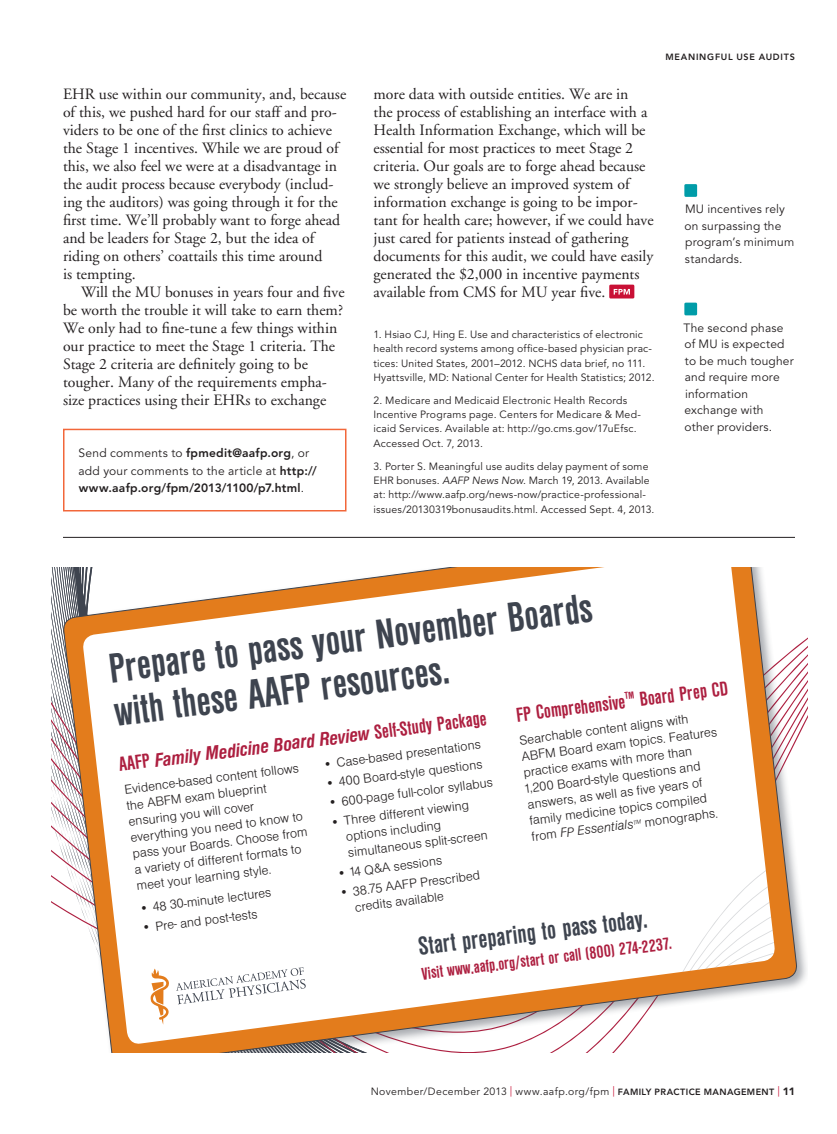
<style>
.page{position:relative;width:837px;height:1134px;background:#fff}
.page>*{position:absolute;margin:0;border:0;box-sizing:border-box;transform-origin:0 0}
.t1{font:700 condensed 43.5px/43.8px "Nimbus San D";color:#3e444f}
.t2{font:700 condensed 27px "Nimbus San D";color:#3e444f}
.t3{font:700 condensed 21px "Nimbus San D";color:#ad1f40}
.t4{font:italic 700 condensed 20.1px "Nimbus San D";color:#ad1f40}
.t5{font:700 condensed 18px "Nimbus San D";color:#ad1f40}
.body{font:15.75px/18px "Adobe Garamond";color:#231f20}
.body_no_indent{font:15.75px/18px "Adobe Garamond";color:#231f20}
.t6{font:13.5px/16.2px "Nimbus San D Ligh";color:#231f20}
.speed_bar_body_right{font:12px/16.5px "Avenir LT Std";letter-spacing:.015em;color:#231f20}
.sidebar_body{font:800 12px/17.2px "Avenir LT Std";letter-spacing:.02em;color:#231f20}
.refs{font:10.5px/14.2px "Avenir LT Std";letter-spacing:.015em;color:#231f20}
.refs-2{font:10.5px "Avenir LT Std";letter-spacing:.04em;color:#231f20}
.turnslug{font:800 9px "Avenir LT Std";letter-spacing:.085em;color:#231f20}
.s1{font-weight:400}
.s2{font-style:italic}
.s3{font-style:normal;font-size:21px}
.s4{font-family:"Nimbus San D Ligh Ital"}
.s5{font-family:"Adobe Garamond";color:#c91035}
.s6{font-weight:800;font-size:9px}
.s7{font-weight:900}
</style>
<div class="page">
<div style="left:609px;top:285px;width:25px;height:13px;background:#c91035;border-radius:2px"></div>
<svg style="left:614px;top:289px;width:16px;height:6px"></svg>
<div style="left:684px;top:184px;width:13px;height:13px;background:#009ca8;border-radius:2px"></div>
<div style="left:684px;top:303px;width:13px;height:12px;background:#009ca8;border-radius:2px"></div>
<div style="left:63px;top:429px;width:283px;height:83px;border:2px solid #f2673a"></div>
<hr style="left:63px;top:537px;width:732px;height:1px;background:#231f20">
<svg style="left:338px;top:645px;width:460px;height:408px"></svg>
<svg style="left:338px;top:567px;width:438px;height:478px"></svg>
<svg style="left:509px;top:862px;width:267px;height:139px"></svg>
<svg style="left:52px;top:567px;width:286px;height:486px"></svg>
<p class="body_no_indent" style="left:63px;top:85px;width:285px">EHR use within our community, and, because of this, we pushed hard for our staff and pro&shy;viders to be one of the first clinics to achieve the Stage 1 incentives. While we are proud of this, we also feel we were at a disadvantage in the audit process because everybody (includ&shy;ing the auditors) was going through it for the first time. We’ll probably want to forge ahead and be leaders for Stage 2, but the idea of riding on others’ coattails this time around<br>is tempting.</p>
<p class="body" style="left:63px;top:283px;width:283px;text-indent:18px">Will the MU bonuses in years four and five be worth the trouble it will take to earn them?<br>We only had to fine-tune a few things within our practice to meet the Stage 1 criteria. The Stage 2 criteria are definitely going to be tougher. Many of the requirements empha&shy;size practices using their EHRs to exchange</p>
<p class="sidebar_body" style="left:78px;top:445px;width:240px"><span class="s1">Send comments to</span> fpmedit@aafp.org<span class="s1">, or add your comments to the article at</span> http:// www.aafp.org/fpm/2013/1100/p7.html<span class="s1">.</span></p>
<p class="body" style="left:374px;top:85px;width:282px">more data with outside entities. We are in<br>the process of establishing an interface with a Health Information Exchange, which will be essential for most practices to meet Stage 2 criteria. Our goals are to forge ahead because we strongly believe an improved system of information exchange is going to be impor&shy;tant for health care; however, if we could have just cared for patients instead of gathering documents for this audit, we could have easily generated the $2,000 in incentive payments available from CMS for MU year five.</p>
<p class="refs" style="left:374px;top:328px;width:283px">1. Hsiao CJ, Hing E. Use and characteristics of electronic health record systems among office-based physician prac&shy;tices: United States, 2001–2012. NCHS data brief, no 111.<br>Hyattsville, MD: National Center for Health Statistics; 2012.</p>
<p class="refs" style="left:374px;top:394px;width:269px">2. Medicare and Medicaid Electronic Health Records Incentive Programs page. Centers for Medicare &amp; Med&shy;icaid Services. Available at: http://go.cms.gov/17uEfsc.<br>Accessed Oct. 7, 2013.</p>
<p class="refs" style="left:374px;top:459px;width:283px">3. Porter S. Meaningful use audits delay payment of some EHR bonuses. <span class="s2">AAFP News Now</span>. March 19, 2013. Available at: http://www.aafp.org/news-now/practice-professional&shy;issues/20130319bonusaudits.html. Accessed Sept. 4, 2013.</p>
<p class="turnslug" style="left:665px;top:52px;width:131px">MEANINGFUL USE AUDITS</p>
<p class="speed_bar_body_right" style="left:685px;top:201px;width:111px">MU incentives rely on surpassing the program’s minimum standards.</p>
<p class="speed_bar_body_right" style="left:684px;top:320px;width:112px">The second phase of MU is expected to be much tougher and require more information exchange with other providers.</p>
<p class="t1" style="left:106px;top:645px;width:489px;rotate:-7deg">Prepare to pass your November Boards with these AAFP resources.</p>
<p class="t6" style="left:123px;top:781px;width:178px;rotate:-7deg">Evidence-based content follows the ABFM exam blueprint ensuring you will cover everything you need to know to pass your Boards. Choose from a variety of different formats to meet your learning style.</p>
<p class="t6" style="left:139px;top:900px;width:134px;rotate:-7deg">• 48 30-minute lectures</p>
<p class="t6" style="left:141px;top:919px;width:118px;rotate:-7deg">• Pre- and post-tests</p>
<p class="t3" style="left:515px;top:703px;width:215px;rotate:-7deg">FP Comprehensive<sup>TM</sup> Board Prep CD</p>
<p class="t4" style="left:118px;top:753px;width:372px;rotate:-7deg"><span class="s3">AAFP</span> Family Medicine Board Review <span class="s3">Self-Study Package</span></p>
<p class="t6" style="left:518px;top:732px;width:198px;rotate:-7deg">Searchable content aligns with<br>ABFM Board exam topics. Features practice exams with more than<br>1,200 Board-style questions and answers, as well as fi ve years of family medicine topics compiled from <span class="s4">FP Essentials</span><sup>TM</sup> monographs.</p>
<p class="t6" style="left:322px;top:756px;width:160px;rotate:-7deg">• Case-based presentations</p>
<p class="t6" style="left:325px;top:775px;width:159px;rotate:-7deg">• 400 Board-style questions</p>
<p class="t6" style="left:327px;top:794px;width:167px;rotate:-7deg">• 600-page full-color syllabus</p>
<p class="t6" style="left:343px;top:812px;width:142px;text-indent:-14px;rotate:-7deg">• Three different viewing options including simultaneous split-screen</p>
<p class="t6" style="left:336px;top:865px;width:107px;rotate:-7deg">• 14 Q&amp;A sessions</p>
<p class="t6" style="left:352px;top:883px;width:130px;text-indent:-14px;rotate:-7deg">• 38.75 AAFP Prescribed credits available</p>
<p class="t2" style="left:417px;top:932px;width:232px;rotate:-7deg">Start preparing to pass today.</p>
<p class="t5" style="left:420px;top:964px;width:254px;rotate:-7deg">Visit www.aafp.org/start or call (800) 274-2237.</p>
<p class="refs-2" style="left:371px;top:1086px;width:426px">November/December 2013 <span class="s5">|</span> www.aafp.org/fpm <span class="s5">|</span> <span class="s6">FAMILY PRACTICE MANAGEMENT</span> <span class="s5">|</span> <span class="s7">11</span></p>
</div>
